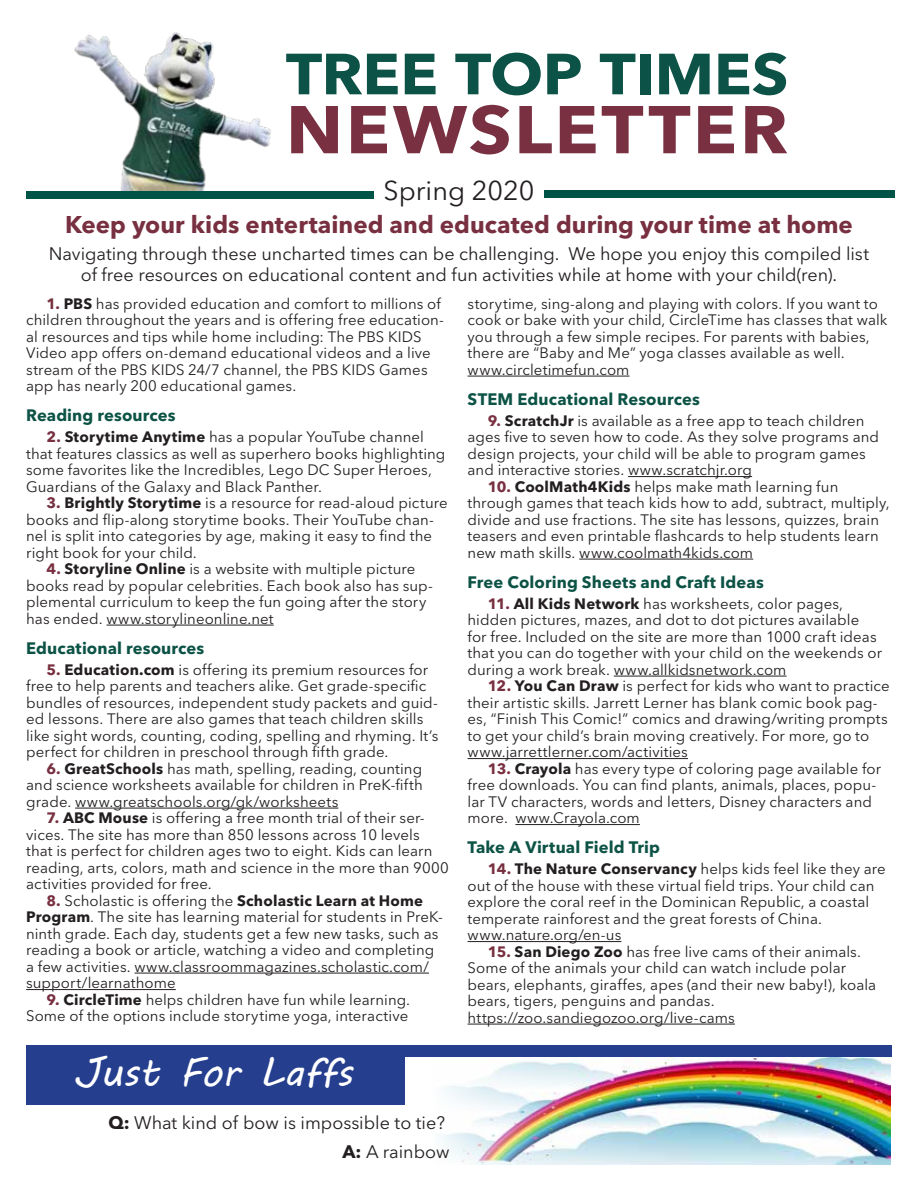
<style>
.page{position:relative;width:918px;height:1188px;background:#fff}
.page>*{position:absolute;margin:0;border:0;box-sizing:border-box;transform-origin:0 0}
.t1{font:40.5px "MV Boli";color:#fff}
.t2{font:27px "Avenir Next LT Pro";color:#231f20}
.t3{font:700 24px "Avenir Next LT Pro";color:#783040}
.t4{font:18px/28.3px "Avenir Next LT Pro";letter-spacing:-.005em;color:#231f20;text-align:right}
.t5{font:700 16.5px "Avenir Next LT Pro";letter-spacing:.01em;color:#0c5346}
.t6{font:15px/16.5px "Avenir Next LT Pro";letter-spacing:.005em;color:#231f20}
.s1{font-weight:700;color:#783040}
.s2{font-weight:700}
</style>
<div class="page">
<img style="left:74px;top:32px;width:197px;height:159px">
<svg style="left:286px;top:54px;width:112px;height:40px"></svg>
<svg style="left:405px;top:54px;width:31px;height:40px"></svg>
<svg style="left:455px;top:53px;width:86px;height:42px"></svg>
<svg style="left:547px;top:54px;width:34px;height:40px"></svg>
<svg style="left:600px;top:54px;width:35px;height:40px"></svg>
<div style="left:640px;top:54px;width:10px;height:40px;background:#0c5246"></div>
<svg style="left:659px;top:54px;width:51px;height:40px"></svg>
<svg style="left:718px;top:53px;width:68px;height:42px"></svg>
<svg style="left:291px;top:106px;width:47px;height:47px"></svg>
<svg style="left:351px;top:106px;width:36px;height:47px"></svg>
<svg style="left:393px;top:105px;width:116px;height:49px"></svg>
<svg style="left:519px;top:106px;width:33px;height:47px"></svg>
<svg style="left:560px;top:106px;width:36px;height:47px"></svg>
<svg style="left:602px;top:106px;width:41px;height:47px"></svg>
<svg style="left:649px;top:106px;width:41px;height:47px"></svg>
<svg style="left:698px;top:106px;width:36px;height:47px"></svg>
<svg style="left:745px;top:106px;width:42px;height:47px"></svg>
<div style="left:26px;top:191px;width:348px;height:8px;background:#005347"></div>
<div style="left:544px;top:190px;width:351px;height:8px;background:#005347"></div>
<div style="left:26px;top:1046px;width:379px;height:59px;background:#253f8e"></div>
<img style="left:441px;top:1057px;width:449px;height:107px">
<hr style="left:106px;top:625px;width:168px;height:1px;background:#231f20">
<hr style="left:75px;top:808px;width:263px;height:1px;background:#231f20">
<hr style="left:135px;top:973px;width:294px;height:1px;background:#231f20">
<hr style="left:26px;top:989px;width:150px;height:1px;background:#231f20">
<hr style="left:468px;top:376px;width:162px;height:1px;background:#231f20">
<hr style="left:628px;top:476px;width:124px;height:1px;background:#231f20">
<hr style="left:579px;top:559px;width:174px;height:1px;background:#231f20">
<hr style="left:614px;top:676px;width:173px;height:1px;background:#231f20">
<hr style="left:468px;top:758px;width:220px;height:1px;background:#231f20">
<hr style="left:515px;top:824px;width:125px;height:1px;background:#231f20">
<hr style="left:468px;top:941px;width:153px;height:1px;background:#231f20">
<hr style="left:468px;top:1024px;width:267px;height:1px;background:#231f20">
<div style="left:374px;top:1046px;width:518px;height:11px;background:#253f8e"></div>
<h2 class="t2" style="left:384px;top:174px;width:152px">Spring 2020</h2>
<h3 class="t3" style="left:65px;top:209px;width:789px">Keep your kids entertained and educated during your time at home</h3>
<p class="t4" style="left:49px;top:243px;width:822px;line-height:21px;text-align:center">Navigating through these uncharted times can be challenging. We hope you enjoy this compiled list of free resources on educational content and fun activities while at home with your child(ren).</p>
<p class="t6" style="left:26px;top:295px;width:419px;text-indent:20px"><span class="s1">1.</span> <span class="s2">PBS</span> has provided education and comfort to millions of children throughout the years and is offering free education&shy;al resources and tips while home including: The PBS KIDS Video app offers on-demand educational videos and a live stream of the PBS KIDS 24/7 channel, the PBS KIDS Games app has nearly 200 educational games.</p>
<p class="t5" style="left:26px;top:405px;width:151px">Reading resources</p>
<p class="t6" style="left:26px;top:429px;width:421px;text-indent:20px"><span class="s1">2.</span> <span class="s2">Storytime Anytime</span> has a popular YouTube channel that features classics as well as superhero books highlighting some favorites like the Incredibles, Lego DC Super Heroes, Guardians of the Galaxy and Black Panther.</p>
<p class="t6" style="left:26px;top:495px;width:423px;text-indent:20px"><span class="s1">3.</span> <span class="s2">Brightly Storytime</span> is a resource for read-aloud picture books and flip-along storytime books. Their YouTube chan&shy;nel is split into categories by age, making it easy to find the right book for your child.</p>
<p class="t6" style="left:26px;top:561px;width:408px;text-indent:20px"><span class="s1">4.</span> <span class="s2">Storyline Online</span> is a website with multiple picture books read by popular celebrities. Each book also has sup&shy;plemental curriculum to keep the fun going after the story has ended. www.storylineonline.net</p>
<p class="t5" style="left:26px;top:638px;width:180px">Educational resources</p>
<p class="t6" style="left:26px;top:661px;width:414px;text-indent:20px"><span class="s1">5.</span> <span class="s2">Education.com</span> is offering its premium resources for free to help parents and teachers alike. Get grade-specific bundles of resources, independent study packets and guid&shy;ed lessons. There are also games that teach children skills like sight words, counting, coding, spelling and rhyming. It’s perfect for children in preschool through fifth grade.</p>
<p class="t6" style="left:26px;top:760px;width:398px;text-align:justify;text-indent:20px"><span class="s1">6.</span> <span class="s2">GreatSchools</span> has math, spelling, reading, counting and science worksheets available for children in PreK-fifth grade. www.greatschools.org/gk/worksheets</p>
<p class="t6" style="left:26px;top:810px;width:424px;text-indent:20px"><span class="s1">7.</span> <span class="s2">ABC Mouse</span> is offering a free month trial of their ser&shy;vices. The site has more than 850 lessons across 10 levels that is perfect for children ages two to eight. Kids can learn reading, arts, colors, math and science in the more than 9000 activities provided for free.</p>
<p class="t6" style="left:26px;top:892px;width:418px;text-indent:20px"><span class="s1">8.</span> Scholastic is offering the <span class="s2">Scholastic Learn at Home Program</span>. The site has learning material for students in PreK&shy;ninth grade. Each day, students get a few new tasks, such as reading a book or article, watching a video and completing a few activities. www.classroommagazines.scholastic.com/ support/learnathome</p>
<p class="t6" style="left:26px;top:991px;width:386px;text-align:right"><span class="s1">9.</span> <span class="s2">CircleTime</span> helps children have fun while learning.<br>Some of the options include storytime yoga, interactive</p>
<h1 class="t1" style="left:73px;top:1045px;width:281px">Just For Laffs</h1>
<p class="t4" style="left:108px;top:1109px;width:343px"><span class="s2">Q:</span> What kind of bow is impossible to tie?<br><span class="s2">A:</span> A rainbow</p>
<p class="t6" style="left:468px;top:295px;width:421px">storytime, sing-along and playing with colors. If you want to cook or bake with your child, CircleTime has classes that walk you through a few simple recipes. For parents with babies, there are “Baby and Me” yoga classes available as well. www.circletimefun.com</p>
<p class="t5" style="left:468px;top:389px;width:234px">STEM Educational Resources</p>
<p class="t6" style="left:468px;top:412px;width:413px;text-indent:20px"><span class="s1">9.</span> <span class="s2">ScratchJr</span> is available as a free app to teach children ages five to seven how to code. As they solve programs and design projects, your child will be able to program games and interactive stories. www.scratchjr.org</p>
<p class="t6" style="left:468px;top:478px;width:424px;text-indent:20px"><span class="s1">10.</span> <span class="s2">CoolMath4Kids</span> helps make math learning fun through games that teach kids how to add, subtract, multiply, divide and use fractions. The site has lessons, quizzes, brain teasers and even printable flashcards to help students learn new math skills. www.coolmath4kids.com</p>
<p class="t5" style="left:468px;top:572px;width:298px">Free Coloring Sheets and Craft Ideas</p>
<p class="t6" style="left:468px;top:595px;width:416px;text-indent:20px"><span class="s1">11.</span> <span class="s2">All Kids Network</span> has worksheets, color pages, hidden pictures, mazes, and dot to dot pictures available<br>for free. Included on the site are more than 1000 craft ideas that you can do together with your child on the weekends or during a work break. www.allkidsnetwork.com</p>
<p class="t6" style="left:468px;top:678px;width:424px;text-indent:20px"><span class="s1">12.</span> <span class="s2">You Can Draw</span> is perfect for kids who want to practice their artistic skills. Jarrett Lerner has blank comic book pag&shy;es, “Finish This Comic!” comics and drawing/writing prompts to get your child’s brain moving creatively. For more, go to www.jarrettlerner.com/activities</p>
<p class="t6" style="left:468px;top:760px;width:415px;text-indent:20px"><span class="s1">13.</span> <span class="s2">Crayola</span> has every type of coloring page available for free downloads. You can find plants, animals, places, popu&shy;lar TV characters, words and letters, Disney characters and more. www.Crayola.com</p>
<p class="t5" style="left:468px;top:837px;width:194px">Take A Virtual Field Trip</p>
<p class="t6" style="left:468px;top:861px;width:420px;text-indent:20px"><span class="s1">14.</span> <span class="s2">The Nature Conservancy</span> helps kids feel like they are out of the house with these virtual field trips. Your child can explore the coral reef in the Dominican Republic, a coastal temperate rainforest and the great forests of China. www.nature.org/en-us</p>
<p class="t6" style="left:468px;top:943px;width:410px;text-indent:20px"><span class="s1">15.</span> <span class="s2">San Diego Zoo</span> has free live cams of their animals.<br>Some of the animals your child can watch include polar bears, elephants, giraffes, apes (and their new baby!), koala bears, tigers, penguins and pandas. https://zoo.sandiegozoo.org/live-cams</p>
</div>
